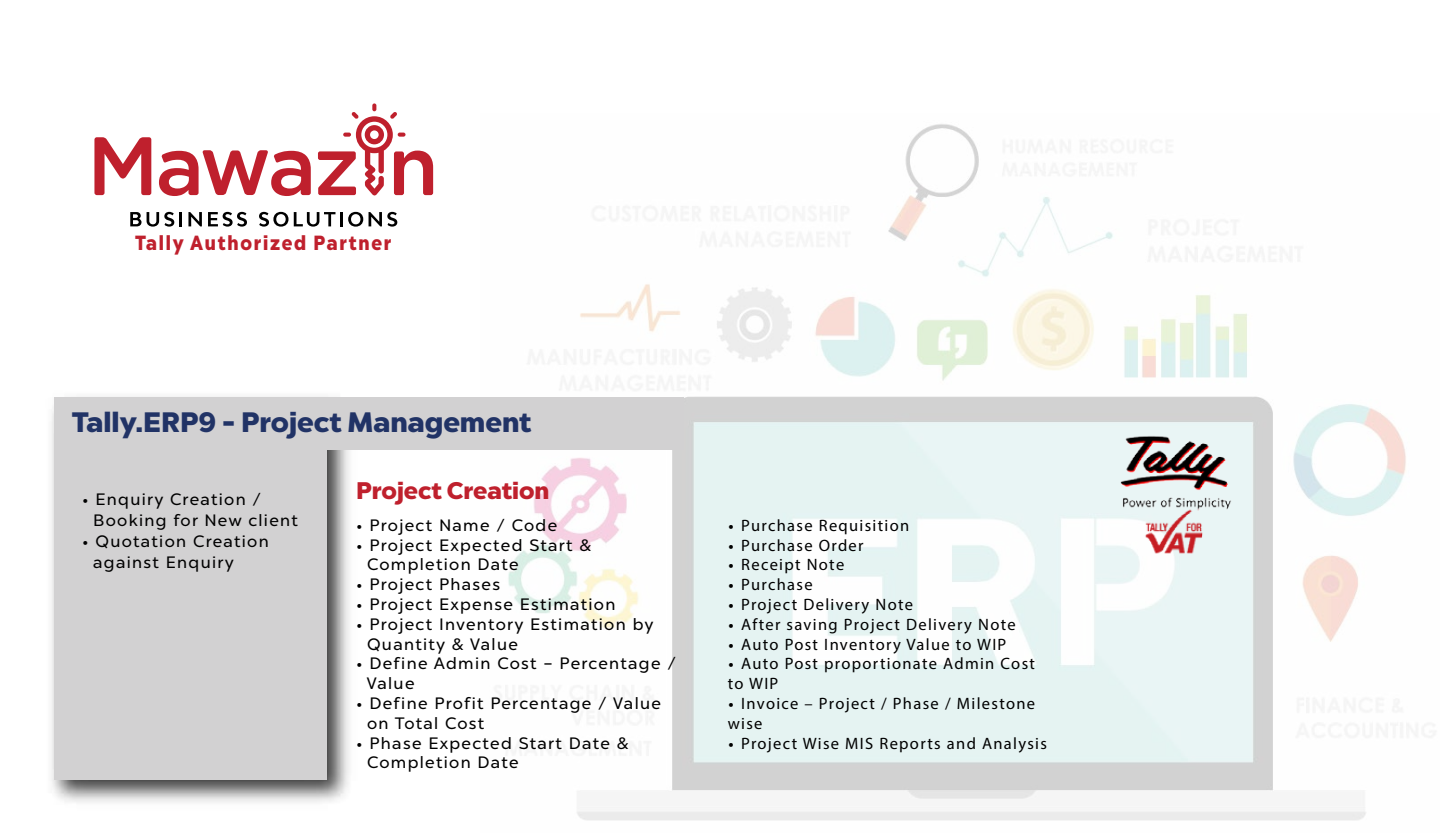
<style>
.page{position:relative;width:1440px;height:840px;background:#fff}
.page>*{position:absolute;margin:0;border:0;box-sizing:border-box;transform-origin:0 0}
.t1{font:900 28.05px "Chronica Pro";color:#213366}
.t2{font:900 24px "Chronica Pro";color:#bf202d}
.t3{font:900 20.55px "Chronica Pro";letter-spacing:.1em;color:#bf202d;scale:.88 1}
.t4{font:16.5px/19.8px "Chronica Pro";letter-spacing:.08em;color:#000}
.t5{font:16.5px/19.8px "Myriad Pro";letter-spacing:.08em;color:#000}
.s1{font-family:"Chronica Pro"}
</style>
<div class="page">
<img style="left:481px;top:124px;width:955px;height:697px">
<img style="left:51px;top:396px;width:309px;height:407px">
<div style="left:54px;top:398px;width:273px;height:382px;background:#d2d1d2"></div>
<div style="left:54px;top:398px;width:630px;height:52px;background:#d2d1d2"></div>
<svg style="left:318px;top:103px;width:115px;height:92px"></svg>
<svg style="left:159px;top:150px;width:152px;height:46px"></svg>
<svg style="left:94px;top:137px;width:57px;height:58px"></svg>
<svg style="left:130px;top:212px;width:44px;height:15px"></svg>
<svg style="left:180px;top:212px;width:2px;height:14px"></svg>
<svg style="left:188px;top:212px;width:14px;height:14px"></svg>
<svg style="left:208px;top:212px;width:39px;height:15px"></svg>
<svg style="left:259px;top:212px;width:76px;height:15px"></svg>
<hr style="left:340px;top:212px;width:3px;height:14px;background:#000">
<svg style="left:348px;top:212px;width:15px;height:15px"></svg>
<svg style="left:369px;top:212px;width:28px;height:15px"></svg>
<img style="left:1112px;top:430px;width:127px;height:128px">
<p class="t3" style="left:135px;top:230px;width:293px">Tally Authorized Partner</p>
<h1 class="t1" style="left:72px;top:404px;width:461px">Tally.ERP9 - Project Management</h1>
<p class="t4" style="left:93px;top:489px;width:206px;line-height:21px;text-indent:-11px">• Enquiry Creation /<br>Booking for New client</p>
<p class="t4" style="left:93px;top:531px;width:177px;line-height:21px;text-indent:-11px">• Quotation Creation against Enquiry</p>
<h2 class="t2" style="left:356px;top:476px;width:195px">Project Creation</h2>
<p class="t4" style="left:356px;top:515px;width:203px">• Project Name / Code</p>
<p class="t4" style="left:367px;top:535px;width:226px;text-indent:-11px">• Project Expected Start &amp;<br>Completion Date</p>
<p class="t4" style="left:356px;top:574px;width:146px">• Project Phases</p>
<p class="t4" style="left:356px;top:594px;width:261px">• Project Expense Estimation</p>
<p class="t4" style="left:367px;top:614px;width:288px;text-indent:-11px">• Project Inventory Estimation by<br>Quantity &amp; Value</p>
<p class="t4" style="left:367px;top:654px;width:311px;text-indent:-10px">• Define Admin Cost – Percentage /<br>Value</p>
<p class="t4" style="left:367px;top:693px;width:295px;text-indent:-11px">• Define Profit Percentage / Value on Total Cost</p>
<p class="t4" style="left:367px;top:733px;width:263px;text-indent:-11px">• Phase Expected Start Date &amp;<br>Completion Date</p>
<p class="t5" style="left:728px;top:515px;width:183px"><span class="s1">•</span> Purchase Requisition</p>
<p class="t5" style="left:728px;top:535px;width:137px"><span class="s1">•</span> Purchase Order</p>
<p class="t5" style="left:728px;top:555px;width:118px"><span class="s1">•</span> Receipt Note</p>
<p class="t5" style="left:728px;top:574px;width:86px"><span class="s1">•</span> Purchase</p>
<p class="t5" style="left:728px;top:594px;width:187px"><span class="s1">•</span> Project Delivery Note</p>
<p class="t5" style="left:728px;top:614px;width:289px"><span class="s1">•</span> After saving Project Delivery Note</p>
<p class="t5" style="left:728px;top:634px;width:280px"><span class="s1">•</span> Auto Post Inventory Value to WIP</p>
<p class="t5" style="left:728px;top:654px;width:309px"><span class="s1">•</span> Auto Post proportionate Admin Cost to WIP</p>
<p class="t5" style="left:728px;top:693px;width:309px"><span class="s1">•</span> Invoice – Project / Phase / Milestone wise</p>
<p class="t5" style="left:728px;top:733px;width:321px"><span class="s1">•</span> Project Wise MIS Reports and Analysis</p>
</div>
